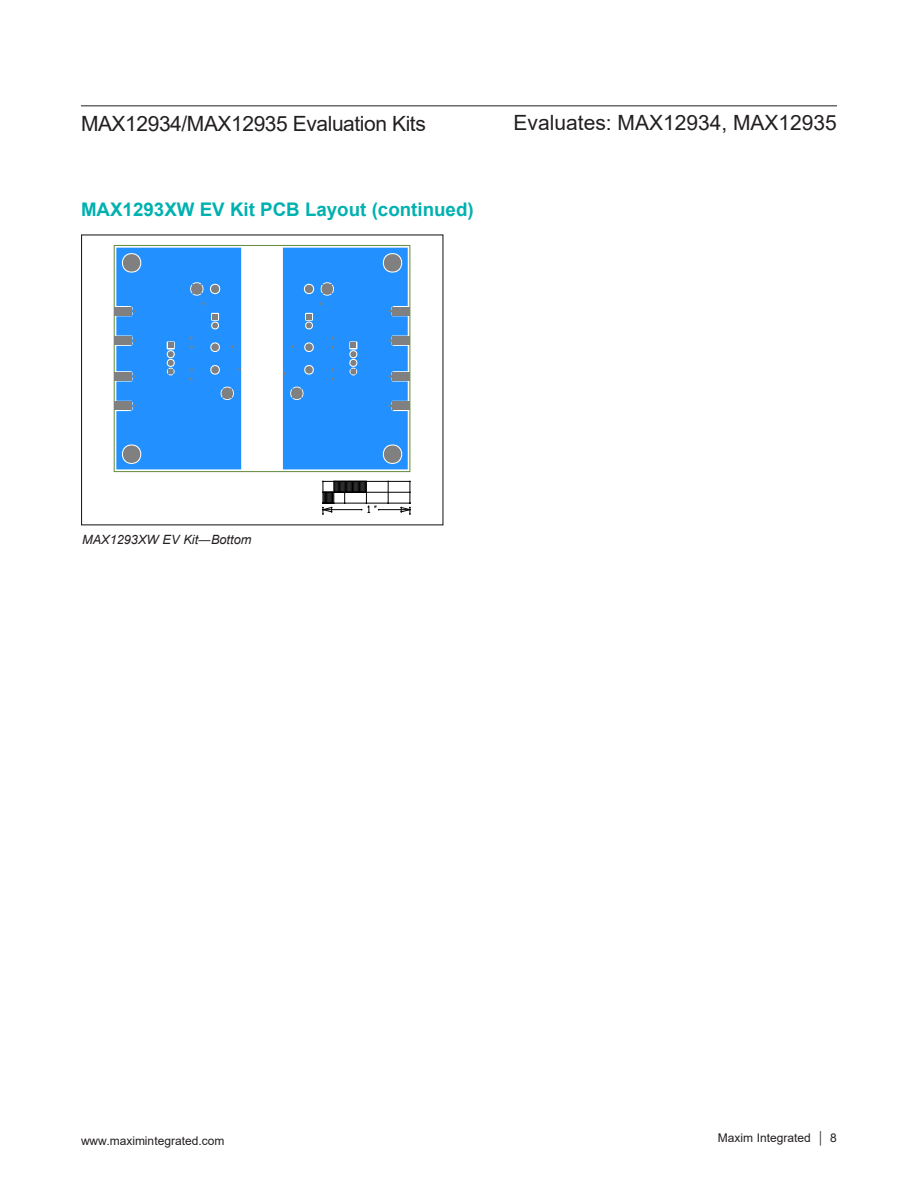
<style>
.page{position:relative;width:918px;height:1188px;background:#fff}
.page>*{position:absolute;margin:0;border:0;box-sizing:border-box;transform-origin:0 0}
.t1{font:21px "Arial";letter-spacing:-.02em;color:#231f20}
.t2{font:21px "Arial";color:#231f20}
.t3{font:700 18.75px "Arial";color:#00b1b0}
.t4{font:italic 12.75px "Arial";color:#231f20}
.t5{font:12px "Arial";color:#231f20}
.s1{font-style:normal}
</style>
<div class="page">
<hr style="left:81px;top:105px;width:756px;height:1px;background:#231f20">
<div style="left:114px;top:245px;width:296px;height:227px;border:1px solid #638b3a"></div>
<hr style="left:379px;top:509px;width:31px;height:1px;background:#000">
<svg style="left:388px;top:482px;width:1px;height:21px"></svg>
<hr style="left:323px;top:492px;width:87px;height:1px;background:#000">
<hr style="left:323px;top:481px;width:87px;height:1px;background:#000">
<svg style="left:400px;top:481px;width:11px;height:34px"></svg>
<hr style="left:323px;top:503px;width:87px;height:1px;background:#000">
<div style="left:392px;top:307px;width:18px;height:8px;background:#808080"></div>
<div style="left:392px;top:336px;width:18px;height:9px;background:#808080"></div>
<div style="left:392px;top:372px;width:18px;height:9px;background:#808080"></div>
<div style="left:392px;top:402px;width:18px;height:8px;background:#808080"></div>
<div style="left:114px;top:307px;width:18px;height:8px;background:#808080"></div>
<div style="left:114px;top:336px;width:18px;height:9px;background:#808080"></div>
<div style="left:114px;top:372px;width:18px;height:9px;background:#808080"></div>
<div style="left:114px;top:402px;width:18px;height:8px;background:#808080"></div>
<svg style="left:283px;top:248px;width:125px;height:221px;background:#2c92f7"></svg>
<svg style="left:116px;top:248px;width:125px;height:221px;background:#2c92f7"></svg>
<svg style="left:322px;top:481px;width:57px;height:34px"></svg>
<h1 class="t1" style="left:81px;top:109px;width:346px">MAX12934/MAX12935 Evaluation Kits</h1>
<h1 class="t2" style="left:514px;top:108px;width:325px">Evaluates: MAX12934, MAX12935</h1>
<h2 class="t3" style="left:81px;top:196px;width:394px">MAX1293XW EV Kit PCB Layout (continued)</h2>
<p class="t4" style="left:82px;top:531px;width:171px">MAX1293XW EV Kit<span class="s1">―</span>Bottom</p>
<p class="t5" style="left:81px;top:1132px;width:145px">www.maximintegrated.com</p>
<p class="t5" style="left:718px;top:1129px;width:121px">Maxim Integrated │ 8</p>
</div>
